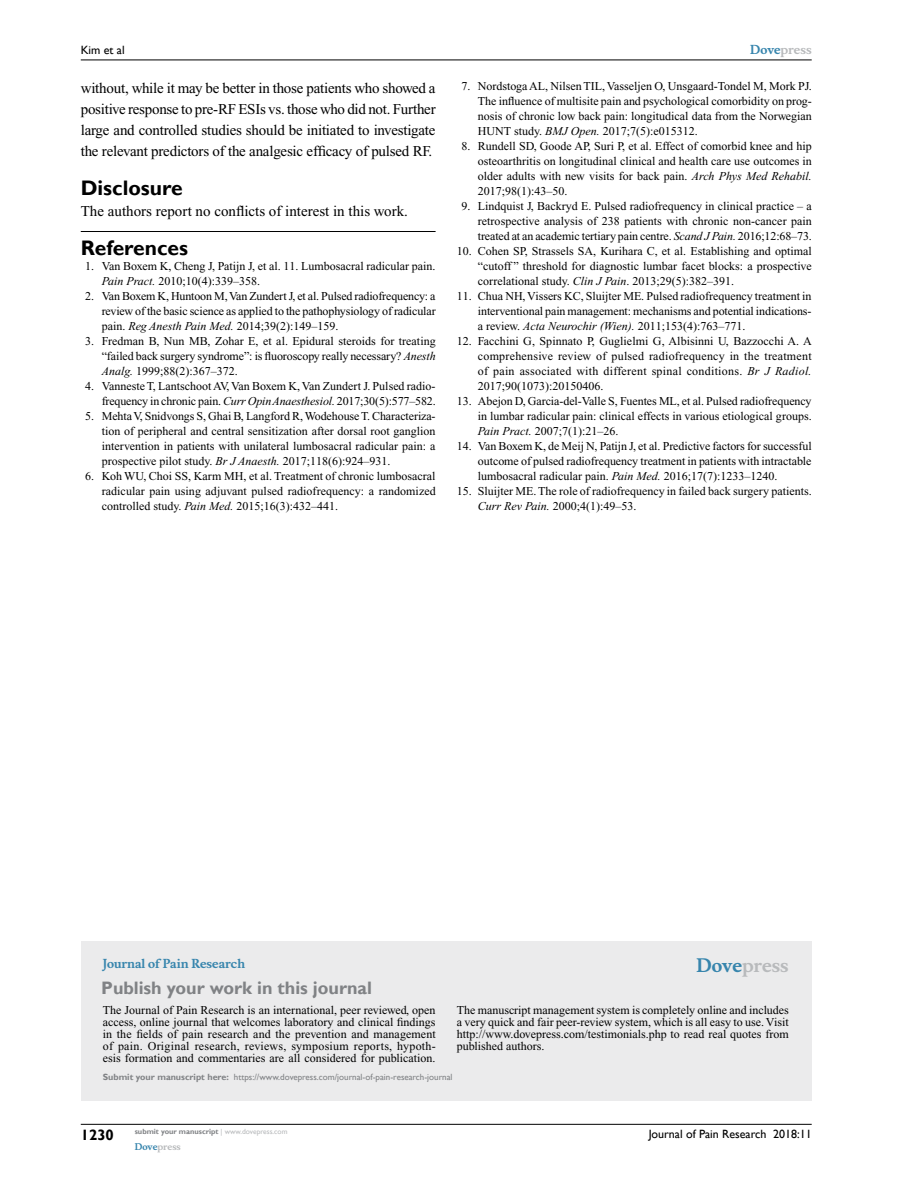
<style>
.page{position:relative;width:918px;height:1188px;background:#fff}
.page>*{position:absolute;margin:0;border:0;box-sizing:border-box;transform-origin:0 0}
.t1{font:700 21px "Gill Sans";color:#000}
.t2{font:700 18px "Gill Sans";color:#808285}
.t3{font:700 18px "Musee";color:#b8babc}
.t4{font:15px/21px "Times New Roman";letter-spacing:-.015em;color:#000;text-align:justify}
.t5{font:700 15px "Gill Sans";color:#000}
.t6{font:12px/15px "Times New Roman";color:#000;text-align:justify}
.t7{font:12px "Gill Sans";color:#000}
.t8{font:700 12px "Musee";color:#3785ad}
.t9{font:700 12px "Musee";color:#b8babc}
.t10{font:9px "Gill Sans";color:#808285}
.t11{font:700 9px "Musee";color:#b8babc}
.t12{font:700 7.5px "Gill Sans";color:#808285}
.s1{font-style:italic}
.s2{color:#3785ad}
.s3{font-weight:700}
.s4{font-weight:400;color:#b8babc}
</style>
<div class="page">
<div style="left:81px;top:941px;width:731px;height:159px;background:#ebebec"></div>
<hr style="left:81px;top:1124px;width:731px;height:1px;background:#000">
<hr style="left:81px;top:60px;width:731px;height:1px;background:#000">
<hr style="left:81px;top:231px;width:355px;height:1px;background:#000">
<p class="t7" style="left:81px;top:43px;width:45px">Kim et al</p>
<p class="t4" style="left:81px;top:77px;width:356px">without, while it may be better in those patients who showed a positive response to pre-RF ESIs vs. those who did not. Further large and controlled studies should be initiated to investigate the relevant predictors of the analgesic efficacy of pulsed RF.</p>
<h1 class="t1" style="left:81px;top:175px;width:103px">Disclosure</h1>
<p class="t4" style="left:81px;top:200px;width:329px">The authors report no conflicts of interest in this work.</p>
<h1 class="t1" style="left:81px;top:235px;width:109px">References</h1>
<p class="t6" style="left:102px;top:258px;width:335px;text-indent:-16px">1. Van Boxem K, Cheng J, Patijn J, et al. 11. Lumbosacral radicular pain.<br><span class="s1">Pain Pract.</span> 2010;10(4):339–358.</p>
<p class="t6" style="left:102px;top:288px;width:335px;text-indent:-16px">2. Van Boxem K, Huntoon M, Van Zundert J, et al. Pulsed radiofrequency: a review of the basic science as applied to the pathophysiology of radicular pain. <span class="s1">Reg Anesth Pain Med.</span> 2014;39(2):149–159.</p>
<p class="t6" style="left:102px;top:333px;width:336px;text-indent:-16px">3. Fredman B, Nun MB, Zohar E, et al. Epidural steroids for treating “failed back surgery syndrome”: is fluoroscopy really necessary? <span class="s1">Anesth Analg.</span> 1999;88(2):367–372.</p>
<p class="t6" style="left:85px;top:378px;width:352px;text-align:right">4. Vanneste T, Lantschoot AV, Van Boxem K, Van Zundert J. Pulsed radio&shy;frequency in chronic pain. <span class="s1">Curr Opin Anaesthesiol.</span> 2017;30(5):577–582.</p>
<p class="t6" style="left:102px;top:408px;width:335px;text-indent:-16px">5. Mehta V, Snidvongs S, Ghai B, Langford R, Wodehouse T. Characteriza&shy;tion of peripheral and central sensitization after dorsal root ganglion intervention in patients with unilateral lumbosacral radicular pain: a prospective pilot study. <span class="s1">Br J Anaesth.</span> 2017;118(6):924–931.</p>
<p class="t6" style="left:102px;top:468px;width:336px;text-indent:-16px">6. Koh WU, Choi SS, Karm MH, et al. Treatment of chronic lumbosacral radicular pain using adjuvant pulsed radiofrequency: a randomized controlled study. <span class="s1">Pain Med.</span> 2015;16(3):432–441.</p>
<p class="t9" style="left:750px;top:43px;width:63px"><span class="s2">Dove</span>press</p>
<p class="t6" style="left:478px;top:79px;width:335px;text-indent:-17px">7. Nordstoga AL, Nilsen TIL, Vasseljen O, Unsgaard-Tondel M, Mork PJ.<br>The influence of multisite pain and psychological comorbidity on prog&shy;nosis of chronic low back pain: longitudical data from the Norwegian HUNT study. <span class="s1">BMJ Open.</span> 2017;7(5):e015312.</p>
<p class="t6" style="left:478px;top:139px;width:335px;text-indent:-16px">8. Rundell SD, Goode AP, Suri P, et al. Effect of comorbid knee and hip osteoarthritis on longitudinal clinical and health care use outcomes in older adults with new visits for back pain. <span class="s1">Arch Phys Med Rehabil.<br></span>2017;98(1):43–50.</p>
<p class="t6" style="left:478px;top:199px;width:336px;text-indent:-16px">9. Lindquist J, Backryd E. Pulsed radiofrequency in clinical practice – a retrospective analysis of 238 patients with chronic non-cancer pain treated at an academic tertiary pain centre. <span class="s1">Scand J Pain.</span> 2016;12:68–73.</p>
<p class="t6" style="left:478px;top:244px;width:335px;text-indent:-21px">10. Cohen SP, Strassels SA, Kurihara C, et al. Establishing and optimal “cutoff ” threshold for diagnostic lumbar facet blocks: a prospective correlational study. <span class="s1">Clin J Pain</span>. 2013;29(5):382–391.</p>
<p class="t6" style="left:478px;top:289px;width:335px;text-indent:-21px">11. Chua NH, Vissers KC, Sluijter ME. Pulsed radiofrequency treatment in interventional pain management: mechanisms and potential indications&shy;a review. <span class="s1">Acta Neurochir (Wien).</span> 2011;153(4):763–771.</p>
<p class="t6" style="left:478px;top:334px;width:335px;text-indent:-21px">12. Facchini G, Spinnato P, Guglielmi G, Albisinni U, Bazzocchi A. A comprehensive review of pulsed radiofrequency in the treatment of pain associated with different spinal conditions. <span class="s1">Br J Radiol.<br></span>2017;90(1073):20150406.</p>
<p class="t6" style="left:478px;top:394px;width:335px;text-indent:-21px">13. Abejon D, Garcia-del-Valle S, Fuentes ML, et al. Pulsed radiofrequency in lumbar radicular pain: clinical effects in various etiological groups.<br><span class="s1">Pain Pract.</span> 2007;7(1):21–26.</p>
<p class="t6" style="left:478px;top:439px;width:335px;text-indent:-21px">14. Van Boxem K, de Meij N, Patijn J, et al. Predictive factors for successful outcome of pulsed radiofrequency treatment in patients with intractable lumbosacral radicular pain. <span class="s1">Pain Med.</span> 2016;17(7):1233–1240.</p>
<p class="t6" style="left:478px;top:484px;width:335px;text-indent:-21px">15. Sluijter ME. The role of radiofrequency in failed back surgery patients.<br><span class="s1">Curr Rev Pain.</span> 2000;4(1):49–53.</p>
<p class="t8" style="left:103px;top:956px;width:144px">Journal of Pain Research</p>
<h2 class="t2" style="left:101px;top:977px;width:272px">Publish your work in this journal</h2>
<h2 class="t3" style="left:697px;top:955px;width:94px"><span class="s2">Dove</span>press</h2>
<p class="t6" style="left:103px;top:1004px;width:335px;line-height:12px">The Journal of Pain Research is an international, peer reviewed, open access, online journal that welcomes laboratory and clinical findings in the fields of pain research and the prevention and management of pain. Original research, reviews, symposium reports, hypoth&shy;esis formation and commentaries are all considered for publication.</p>
<p class="t6" style="left:457px;top:1004px;width:334px;line-height:12px">The manuscript management system is completely online and includes a very quick and fair peer-review system, which is all easy to use. Visit http://www.dovepress.com/testimonials.php to read real quotes from published authors.</p>
<p class="t10" style="left:103px;top:1072px;width:351px"><span class="s3">Submit your manuscript here:</span> https://www.dovepress.com/journal-of-pain-research-journal</p>
<p class="t5" style="left:81px;top:1126px;width:35px">1230</p>
<p class="t12" style="left:135px;top:1127px;width:154px">submit your manuscript <span class="s4">| www.dovepress.com</span></p>
<p class="t11" style="left:135px;top:1141px;width:48px"><span class="s2">Dove</span>press</p>
<p class="t7" style="left:649px;top:1127px;width:164px">Journal of Pain Research 2018:11</p>
</div>
